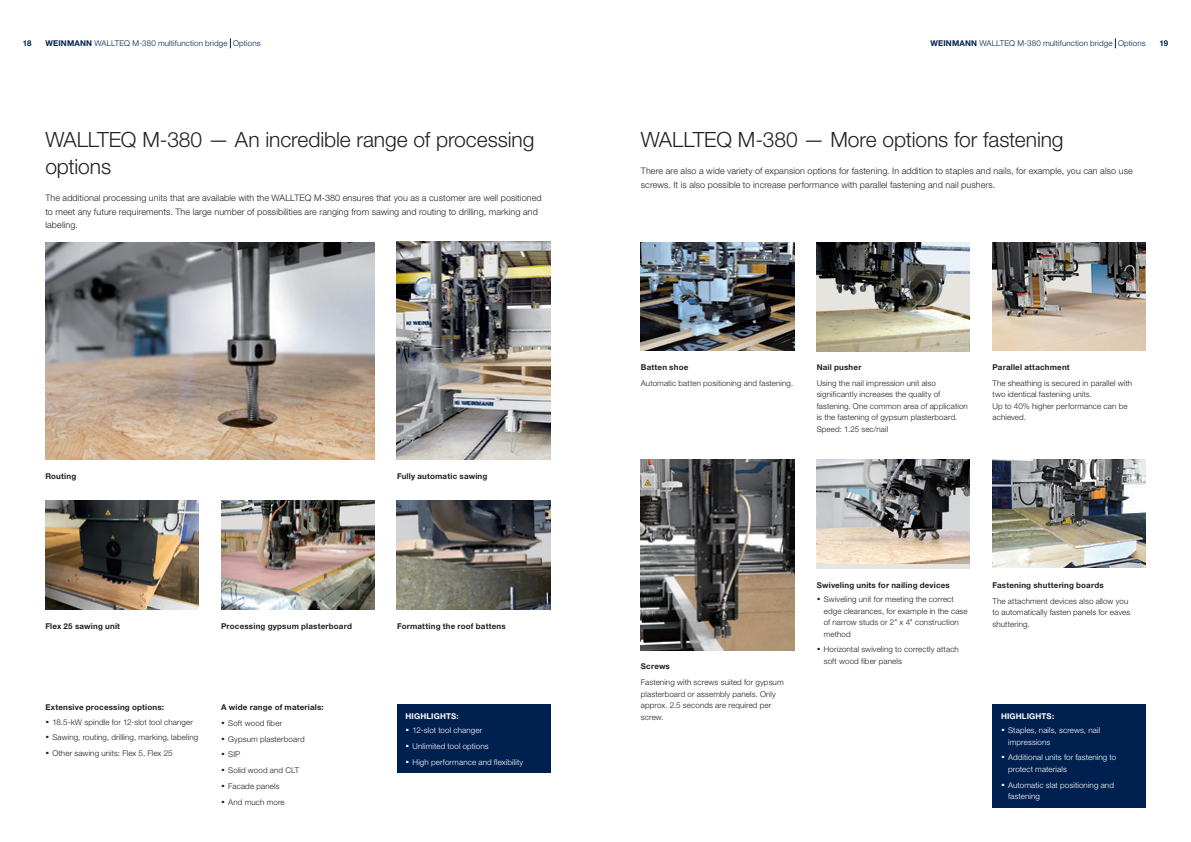
<style>
.page{position:relative;width:1191px;height:842px;background:#fff}
.page>*{position:absolute;margin:0;border:0;box-sizing:border-box;transform-origin:0 0}
._01_Headline_21pt_25{font:300 21px/27.2px "Helvetica Neue LTW1 G";letter-spacing:-.005em;color:#231f20}
._03_Copy_9pt_light_A{font:300 9px/13.6px "Helvetica Neue LTW1 G";letter-spacing:.01em;color:#231f20}
._05_BU_8Pt_11_5Pt_Ab{font:300 8px/11.5px "Helvetica Neue LTW1 G";letter-spacing:.015em;color:#231f20}
.t1{font:300 8px/11.5px "Helvetica Neue LTW1 G";letter-spacing:.015em;color:#fff}
._05_BU_8Pt_13_6pt_Bu{font:700 8px "Helvetica Neue LTW1 G";letter-spacing:.025em;color:#231f20}
.Musterseiten_Rubrike{font:300 8px "Helvetica Neue LTW1 G";letter-spacing:.015em;color:#00214f}
._05_BU_8Pt_11_5Pt_Ab-2{font:700 8px "Helvetica Neue LTW1 G";letter-spacing:.02em;color:#231f20}
._05_BU_8Pt_11_5Pt_Ab-3{font:700 8px "Helvetica Neue LTW1 G";letter-spacing:.02em;color:#fff}
.t2{font:700 8px "Helvetica Neue LTW1 G";color:#00214f}
.s1{font-weight:700}
.s2{font-weight:700;font-size:14px}
</style>
<div class="page">
<img style="left:45px;top:242px;width:329px;height:218px">
<div style="left:816px;top:460px;width:153px;height:108px;background:#e6e4df"></div>
<img style="left:816px;top:460px;width:153px;height:104px">
<img style="left:641px;top:242px;width:153px;height:109px">
<img style="left:992px;top:460px;width:153px;height:108px">
<img style="left:992px;top:242px;width:153px;height:109px">
<img style="left:816px;top:242px;width:153px;height:109px">
<img style="left:641px;top:460px;width:153px;height:190px">
<img style="left:397px;top:242px;width:153px;height:218px">
<img style="left:221px;top:500px;width:153px;height:109px">
<img style="left:397px;top:500px;width:153px;height:109px">
<img style="left:45px;top:500px;width:153px;height:109px">
<div style="left:397px;top:704px;width:153px;height:69px;background:#00214f"></div>
<div style="left:992px;top:704px;width:153px;height:103px;background:#00214f"></div>
<p class="t2" style="left:23px;top:39px;width:10px">18</p>
<p class="Musterseiten_Rubrike" style="left:45px;top:39px;width:217px"><span class="s1">WEINMANN</span> WALLTEQ M-380 multifunction bridge Options</p>
<p class="Musterseiten_Rubrike" style="left:930px;top:39px;width:217px"><span class="s1">WEINMANN</span> WALLTEQ M-380 multifunction bridge Options</p>
<p class="t2" style="left:1159px;top:39px;width:10px">19</p>
<p class="_01_Headline_21pt_25" style="left:45px;top:126px;width:490px">WALLTEQ M-380 — An incredible range of processing options</p>
<p class="_03_Copy_9pt_light_A" style="left:45px;top:191px;width:498px">The additional processing units that are available with the WALLTEQ M-380 ensures that you as a customer are well positioned to meet any future requirements. The large number of possibilities are ranging from sawing and routing to drilling, marking and labeling.</p>
<p class="_05_BU_8Pt_13_6pt_Bu" style="left:45px;top:471px;width:32px">Routing</p>
<p class="_05_BU_8Pt_13_6pt_Bu" style="left:397px;top:471px;width:92px">Fully automatic sawing</p>
<p class="_05_BU_8Pt_13_6pt_Bu" style="left:45px;top:621px;width:76px">Flex 25 sawing unit</p>
<p class="_05_BU_8Pt_13_6pt_Bu" style="left:221px;top:621px;width:132px">Processing gypsum plasterboard</p>
<p class="_05_BU_8Pt_11_5Pt_Ab-2" style="left:397px;top:621px;width:110px">Formatting the roof battens</p>
<p class="_05_BU_8Pt_11_5Pt_Ab-2" style="left:45px;top:702px;width:120px">Extensive processing options:</p>
<p class="_05_BU_8Pt_11_5Pt_Ab" style="left:45px;top:716px;width:149px"><span class="s2">·</span> 18.5-kW spindle for 12-slot tool changer</p>
<p class="_05_BU_8Pt_11_5Pt_Ab" style="left:45px;top:732px;width:154px"><span class="s2">·</span> Sawing, routing, drilling, marking, labeling</p>
<p class="_05_BU_8Pt_11_5Pt_Ab" style="left:45px;top:747px;width:129px"><span class="s2">·</span> Other sawing units: Flex 5, Flex 25</p>
<p class="_05_BU_8Pt_13_6pt_Bu" style="left:221px;top:702px;width:104px">A wide range of materials:</p>
<p class="_05_BU_8Pt_11_5Pt_Ab" style="left:221px;top:717px;width:63px"><span class="s2">·</span> Soft wood fiber</p>
<p class="_05_BU_8Pt_11_5Pt_Ab" style="left:221px;top:733px;width:85px"><span class="s2">·</span> Gypsum plasterboard</p>
<p class="_05_BU_8Pt_11_5Pt_Ab" style="left:221px;top:749px;width:21px"><span class="s2">·</span> SIP</p>
<p class="_05_BU_8Pt_11_5Pt_Ab" style="left:221px;top:765px;width:80px"><span class="s2">·</span> Solid wood and CLT</p>
<p class="_05_BU_8Pt_11_5Pt_Ab" style="left:221px;top:780px;width:60px"><span class="s2">·</span> Facade panels</p>
<p class="_05_BU_8Pt_11_5Pt_Ab" style="left:221px;top:796px;width:65px"><span class="s2">·</span> And much more</p>
<p class="_05_BU_8Pt_11_5Pt_Ab-3" style="left:405px;top:711px;width:55px">HIGHLIGHTS:</p>
<p class="t1" style="left:405px;top:724px;width:78px"><span class="s2">·</span> 12-slot tool changer</p>
<p class="t1" style="left:405px;top:740px;width:85px"><span class="s2">·</span> Unlimited tool options</p>
<p class="t1" style="left:405px;top:756px;width:119px"><span class="s2">·</span> High performance and flexibility</p>
<p class="_01_Headline_21pt_25" style="left:641px;top:126px;width:424px">WALLTEQ M-380 — More options for fastening</p>
<p class="_03_Copy_9pt_light_A" style="left:641px;top:164px;width:493px">There are also a wide variety of expansion options for fastening. In addition to staples and nails, for example, you can also use screws. It is also possible to increase performance with parallel fastening and nail pushers.</p>
<p class="_05_BU_8Pt_13_6pt_Bu" style="left:641px;top:362px;width:49px">Batten shoe</p>
<p class="_05_BU_8Pt_11_5Pt_Ab" style="left:641px;top:377px;width:154px">Automatic batten positioning and fastening.</p>
<p class="_05_BU_8Pt_13_6pt_Bu" style="left:816px;top:362px;width:46px">Nail pusher</p>
<p class="_05_BU_8Pt_11_5Pt_Ab" style="left:816px;top:377px;width:153px">Using the nail impression unit also significantly increases the quality of fastening. One common area of application is the fastening of gypsum plasterboard.<br>Speed: 1.25 sec/nail</p>
<p class="_05_BU_8Pt_13_6pt_Bu" style="left:992px;top:362px;width:79px">Parallel attachment</p>
<p class="_05_BU_8Pt_11_5Pt_Ab" style="left:992px;top:377px;width:141px">The sheathing is secured in parallel with two identical fastening units.<br>Up to 40% higher performance can be achieved.</p>
<p class="_05_BU_8Pt_13_6pt_Bu" style="left:641px;top:662px;width:31px">Screws</p>
<p class="_05_BU_8Pt_11_5Pt_Ab" style="left:641px;top:676px;width:144px">Fastening with screws suited for gypsum plasterboard or assembly panels. Only approx. 2.5 seconds are required per screw.</p>
<p class="_05_BU_8Pt_11_5Pt_Ab-2" style="left:816px;top:580px;width:135px">Swiveling units for nailing devices</p>
<p class="_05_BU_8Pt_11_5Pt_Ab" style="left:823px;top:593px;width:145px;text-indent:-7px"><span class="s2">·</span> Swiveling unit for meeting the correct edge clearances, for example in the case of narrow studs or 2" x 4" construction method</p>
<p class="_05_BU_8Pt_11_5Pt_Ab" style="left:823px;top:644px;width:137px;text-indent:-7px"><span class="s2">·</span> Horizontal swiveling to correctly attach soft wood fiber panels</p>
<p class="_05_BU_8Pt_13_6pt_Bu" style="left:992px;top:580px;width:113px">Fastening shuttering boards</p>
<p class="_05_BU_8Pt_11_5Pt_Ab" style="left:992px;top:595px;width:139px">The attachment devices also allow you to automatically fasten panels for eaves shuttering.</p>
<p class="_05_BU_8Pt_11_5Pt_Ab-3" style="left:1001px;top:711px;width:55px">HIGHLIGHTS:</p>
<p class="t1" style="left:1008px;top:724px;width:94px;text-indent:-7px"><span class="s2">·</span> Staples, nails, screws, nail impressions</p>
<p class="t1" style="left:1008px;top:752px;width:110px;text-indent:-7px"><span class="s2">·</span> Additional units for fastening to protect materials</p>
<p class="t1" style="left:1008px;top:779px;width:107px;text-indent:-7px"><span class="s2">·</span> Automatic slat positioning and fastening</p>
</div>
